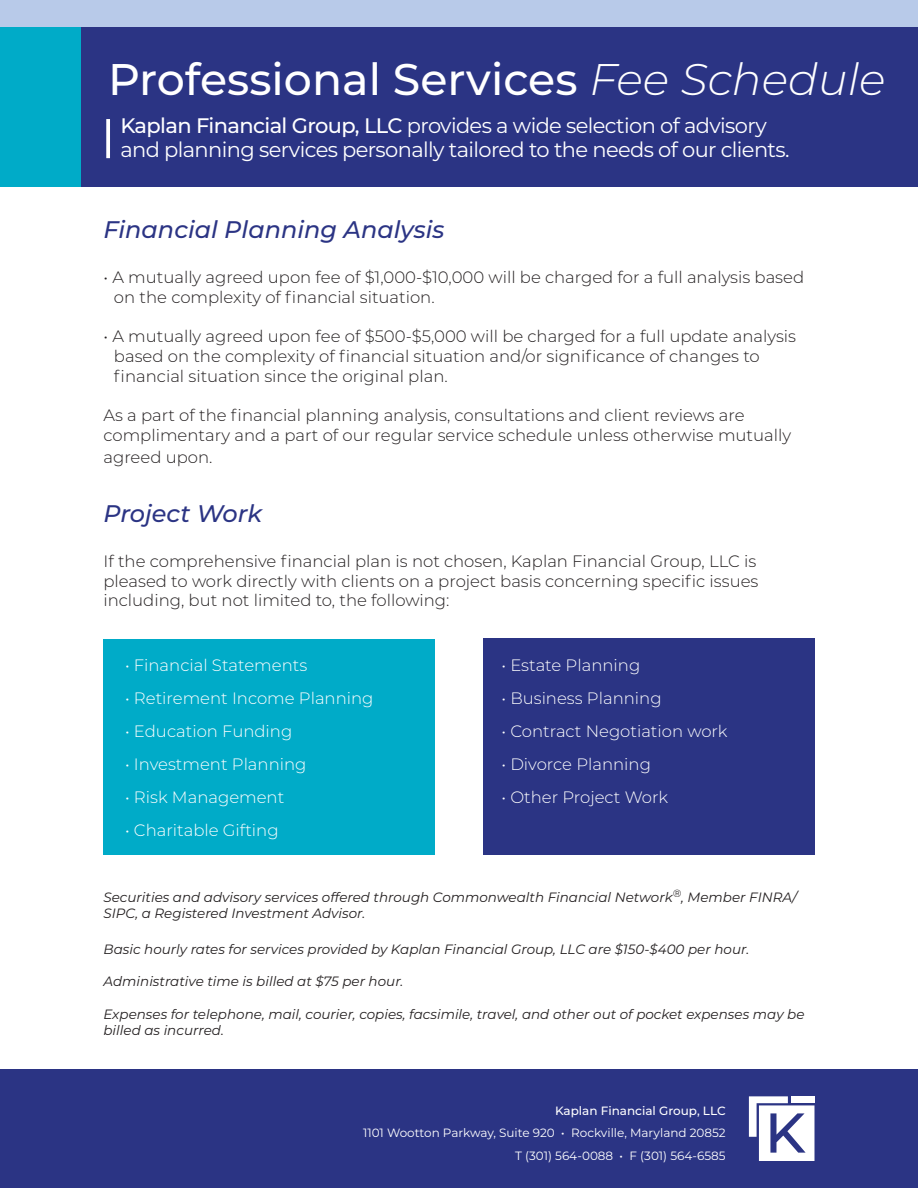
<style>
.page{position:relative;width:918px;height:1188px;background:#fff}
.page>*{position:absolute;margin:0;border:0;box-sizing:border-box;transform-origin:0 0}
.t1{font:500 44.25px "Montserrat";color:#fff}
.t2{font:italic 500 24px "Montserrat";color:#2b3484}
.t3{font:21px/24px "Montserrat";letter-spacing:-.03em;color:#fff}
.t4{font:300 16.5px/19.8px "Montserrat";color:#231f20}
.t5{font:300 16.5px "Montserrat";color:#fff}
.t6{font:italic 13.5px/16.2px "Montserrat";color:#231f20}
.t7{font:12px/22.5px "Montserrat";color:#fff;text-align:right}
.s1{font-weight:300;font-style:italic}
.s2{font-weight:500}
.s3{font-weight:600}
</style>
<div class="page">
<div style="left:68px;top:27px;width:850px;height:160px;background:#2b3484"></div>
<svg style="left:106px;top:119px;width:4px;height:39px"></svg>
<div style="left:0;top:27px;width:81px;height:160px;background:#00abc8"></div>
<div style="left:0;top:0;width:918px;height:27px;background:#b8cae9"></div>
<div style="left:0;top:1069px;width:918px;height:119px;background:#2b3484"></div>
<svg style="left:749px;top:1096px;width:65px;height:65px"></svg>
<div style="left:104px;top:640px;width:331px;height:215px;background:#00abc8"></div>
<div style="left:483px;top:638px;width:331px;height:217px;background:#2b3484"></div>
<h1 class="t1" style="left:108px;top:48px;width:779px">Professional Services <span class="s1">Fee Schedule</span></h1>
<p class="t3" style="left:120px;top:113px;width:671px"><span class="s2">Kaplan Financial Group, LLC</span> provides a wide selection of advisory and planning services personally tailored to the needs of our clients.</p>
<h2 class="t2" style="left:104px;top:212px;width:343px">Financial Planning Analysis</h2>
<p class="t4" style="left:114px;top:266px;width:692px;text-indent:-10px">• A mutually agreed upon fee of $1,000-$10,000 will be charged for a full analysis based on the complexity of financial situation.</p>
<p class="t4" style="left:114px;top:326px;width:684px;text-indent:-10px">• A mutually agreed upon fee of $500-$5,000 will be charged for a full update analysis based on the complexity of financial situation and/or significance of changes to financial situation since the original plan.</p>
<p class="t4" style="left:104px;top:405px;width:689px">As a part of the financial planning analysis, consultations and client reviews are complimentary and a part of our regular service schedule unless otherwise mutually</p>
<p class="t4" style="left:104px;top:446px;width:111px">agreed upon.</p>
<h2 class="t2" style="left:104px;top:497px;width:160px">Project Work</h2>
<p class="t4" style="left:104px;top:551px;width:657px">If the comprehensive financial plan is not chosen, Kaplan Financial Group, LLC is pleased to work directly with clients on a project basis concerning specific issues including, but not limited to, the following:</p>
<p class="t5" style="left:125px;top:654px;width:184px">• Financial Statements</p>
<p class="t5" style="left:125px;top:687px;width:250px">• Retirement Income Planning</p>
<p class="t5" style="left:125px;top:720px;width:169px">• Education Funding</p>
<p class="t5" style="left:125px;top:753px;width:183px">• Investment Planning</p>
<p class="t5" style="left:125px;top:786px;width:161px">• Risk Management</p>
<p class="t5" style="left:125px;top:819px;width:155px">• Charitable Gifting</p>
<p class="t5" style="left:501px;top:654px;width:140px">• Estate Planning</p>
<p class="t5" style="left:501px;top:687px;width:162px">• Business Planning</p>
<p class="t5" style="left:501px;top:720px;width:228px">• Contract Negotiation work</p>
<p class="t5" style="left:501px;top:753px;width:151px">• Divorce Planning</p>
<p class="t5" style="left:501px;top:786px;width:168px">• Other Project Work</p>
<p class="t6" style="left:103px;top:888px;width:695px">Securities and advisory services offered through Commonwealth Financial Network<sup>®</sup>, Member FINRA/<br>SIPC, a Registered Investment Advisor.</p>
<p class="t6" style="left:103px;top:940px;width:647px">Basic hourly rates for services provided by Kaplan Financial Group, LLC are $150-$400 per hour.</p>
<p class="t6" style="left:103px;top:973px;width:302px">Administrative time is billed at $75 per hour.</p>
<p class="t6" style="left:103px;top:1005px;width:703px">Expenses for telephone, mail, courier, copies, facsimile, travel, and other out of pocket expenses may be billed as incurred.</p>
<p class="t7" style="left:363px;top:1099px;width:364px"><span class="s2">Kaplan Financial Group, LLC<br></span>1101 Wootton Parkway, Suite 920 <span class="s3">·</span> Rockville, Maryland 20852<br>T (301) 564-0088 <span class="s3">·</span> F (301) 564-6585</p>
</div>
